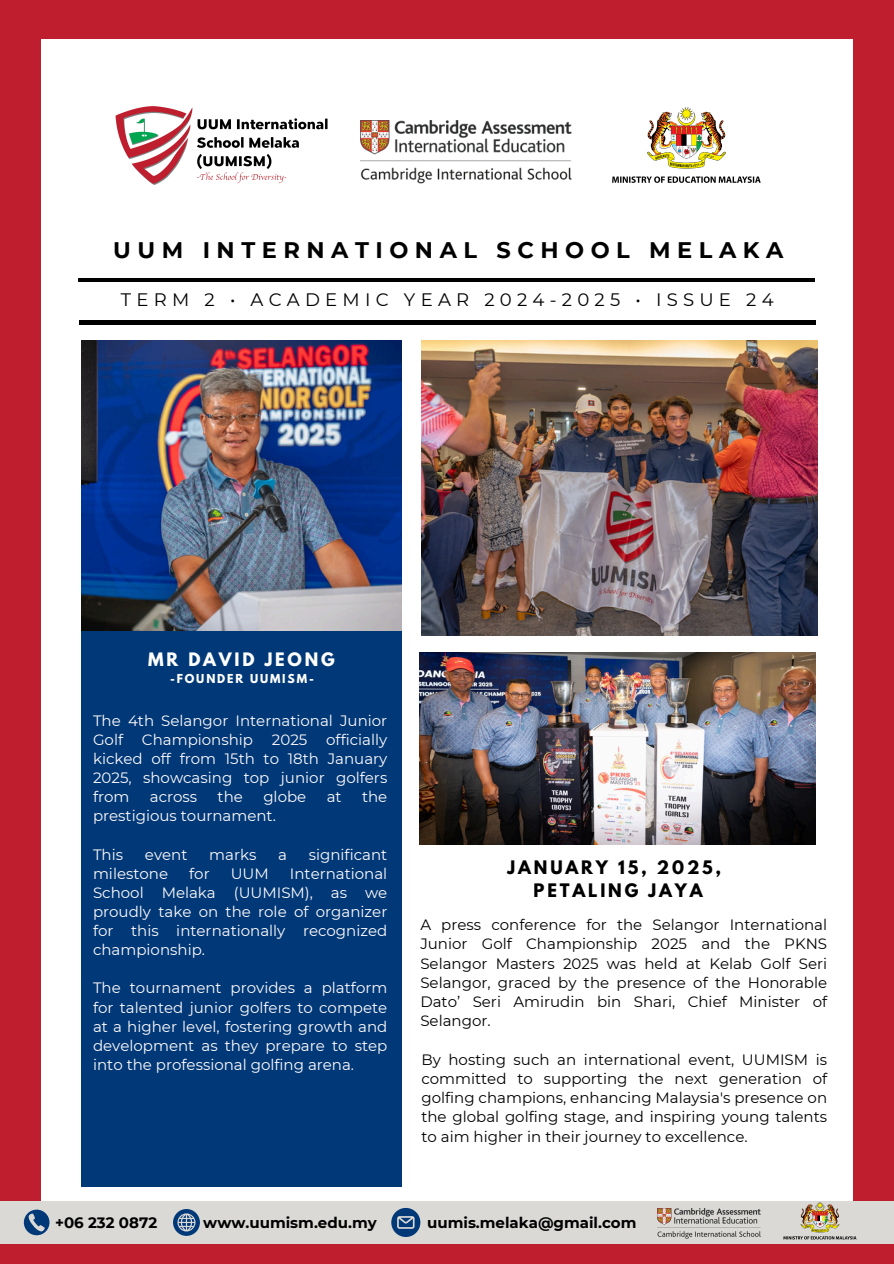
<style>
.page{position:relative;width:894px;height:1264px;background:#fff}
.page>*{position:absolute;margin:0;border:0;box-sizing:border-box;transform-origin:0 0}
.t1{font:700 22.5px "Montserrat";letter-spacing:.29em;color:#000}
.t2{font:18px "Montserrat";letter-spacing:.29em;color:#000}
.t3{font:700 16.5px/22.5px "League Spartan";letter-spacing:.17em;color:#000;text-align:center}
.t4{font:700 16.5px "League Spartan";letter-spacing:.17em;color:#fff}
.t5{font:15px/19.2px "Montserrat";color:#fffbfb;text-align:justify}
.t6{font:15px/19.2px "Montserrat";color:#000;text-align:justify}
.t7{font:700 15px "Montserrat";color:#000}
.t8{font:700 10.95px "League Spartan";letter-spacing:.17em;color:#fff}
</style>
<div class="page">
<div style="left:0;top:0;width:893px;height:1263px;background:#bf1e2e"></div>
<div style="left:42px;top:40px;width:810px;height:1184px;background:#fff"></div>
<hr style="left:79px;top:278px;width:735px;height:4px;background:#000">
<hr style="left:79px;top:321px;width:736px;height:3px;background:#000">
<div style="left:81px;top:621px;width:320px;height:565px;background:#013878"></div>
<img style="left:81px;top:341px;width:321px;height:289px">
<img style="left:421px;top:341px;width:396px;height:294px">
<img style="left:612px;top:108px;width:149px;height:75px">
<img style="left:360px;top:121px;width:211px;height:63px">
<img style="left:115px;top:106px;width:213px;height:79px">
<div style="left:0;top:1201px;width:893px;height:42px;background:#dad9d6"></div>
<img style="left:783px;top:1202px;width:74px;height:38px">
<img style="left:657px;top:1208px;width:103px;height:30px">
<svg style="left:173px;top:1209px;width:27px;height:26px"></svg>
<svg style="left:24px;top:1209px;width:25px;height:26px"></svg>
<svg style="left:391px;top:1207px;width:29px;height:29px"></svg>
<img style="left:419px;top:652px;width:396px;height:192px">
<p class="t1" style="left:113px;top:236px;width:671px">UUM INTERNATIONAL SCHOOL MELAKA</p>
<p class="t2" style="left:121px;top:288px;width:654px">TERM 2 • ACADEMIC YEAR 2024-2025 • ISSUE 24</p>
<p class="t4" style="left:148px;top:651px;width:188px">MR DAVID JEONG</p>
<p class="t8" style="left:170px;top:673px;width:145px">-FOUNDER UUMISM-</p>
<p class="t5" style="left:93px;top:710px;width:296px">The 4th Selangor International Junior<br>Golf</p>
<p class="t5" style="left:93px;top:729px;width:296px;text-indent:233px">officially kicked off from 15th to 18th January 2025, showcasing top junior golfers from</p>
<p class="t5" style="left:142px;top:729px;width:113px">Championship</p>
<p class="t5" style="left:272px;top:729px;width:37px">2025</p>
<p class="t5" style="left:150px;top:787px;width:49px">across</p>
<p class="t5" style="left:217px;top:787px;width:27px">the</p>
<p class="t5" style="left:263px;top:787px;width:44px">globe</p>
<p class="t5" style="left:326px;top:787px;width:16px">at</p>
<p class="t5" style="left:362px;top:787px;width:27px">the</p>
<p class="t5" style="left:93px;top:806px;width:184px">prestigious tournament.</p>
<p class="t5" style="left:93px;top:844px;width:32px">This</p>
<p class="t5" style="left:145px;top:844px;width:44px">event</p>
<p class="t5" style="left:209px;top:844px;width:49px">marks</p>
<p class="t5" style="left:278px;top:844px;width:10px">a</p>
<p class="t5" style="left:309px;top:844px;width:80px">significant</p>
<p class="t5" style="left:93px;top:863px;width:77px">milestone</p>
<p class="t5" style="left:189px;top:863px;width:22px">for</p>
<p class="t5" style="left:231px;top:863px;width:40px">UUM</p>
<p class="t5" style="left:93px;top:863px;width:296px;text-indent:197px">International School Melaka (UUMISM), as we proudly take on the role of organizer for this internationally recognized championship.</p>
<p class="t5" style="left:93px;top:978px;width:296px">The tournament provides a platform for talented junior golfers to compete at a higher level, fostering growth and development as they prepare to step into the professional golfing arena.</p>
<p class="t3" style="left:507px;top:858px;width:215px">JANUARY 15, 2025,<br>PETALING JAYA</p>
<h5 class="t6" style="left:420px;top:915px;width:408px">A press conference for the Selangor International Junior Golf Championship 2025 and the PKNS Selangor Masters 2025 was held at Kelab Golf Seri Selangor, graced by the presence of the Honorable Dato’ Seri Amirudin bin Shari, Chief Minister of Selangor.</h5>
<p class="t6" style="left:421px;top:1050px;width:407px">By hosting such an international event, UUMISM is committed to supporting the next generation of golfing champions, enhancing Malaysia's presence on the global golfing stage, and inspiring young talents to aim higher in their journey to excellence.</p>
<h3 class="t7" style="left:55px;top:1213px;width:103px">+06 232 0872</h3>
<h1 class="t7" style="left:203px;top:1213px;width:175px">www.uumism.edu.my</h1>
<p class="t7" style="left:427px;top:1213px;width:211px">uumis.melaka@gmail.com</p>
</div>
